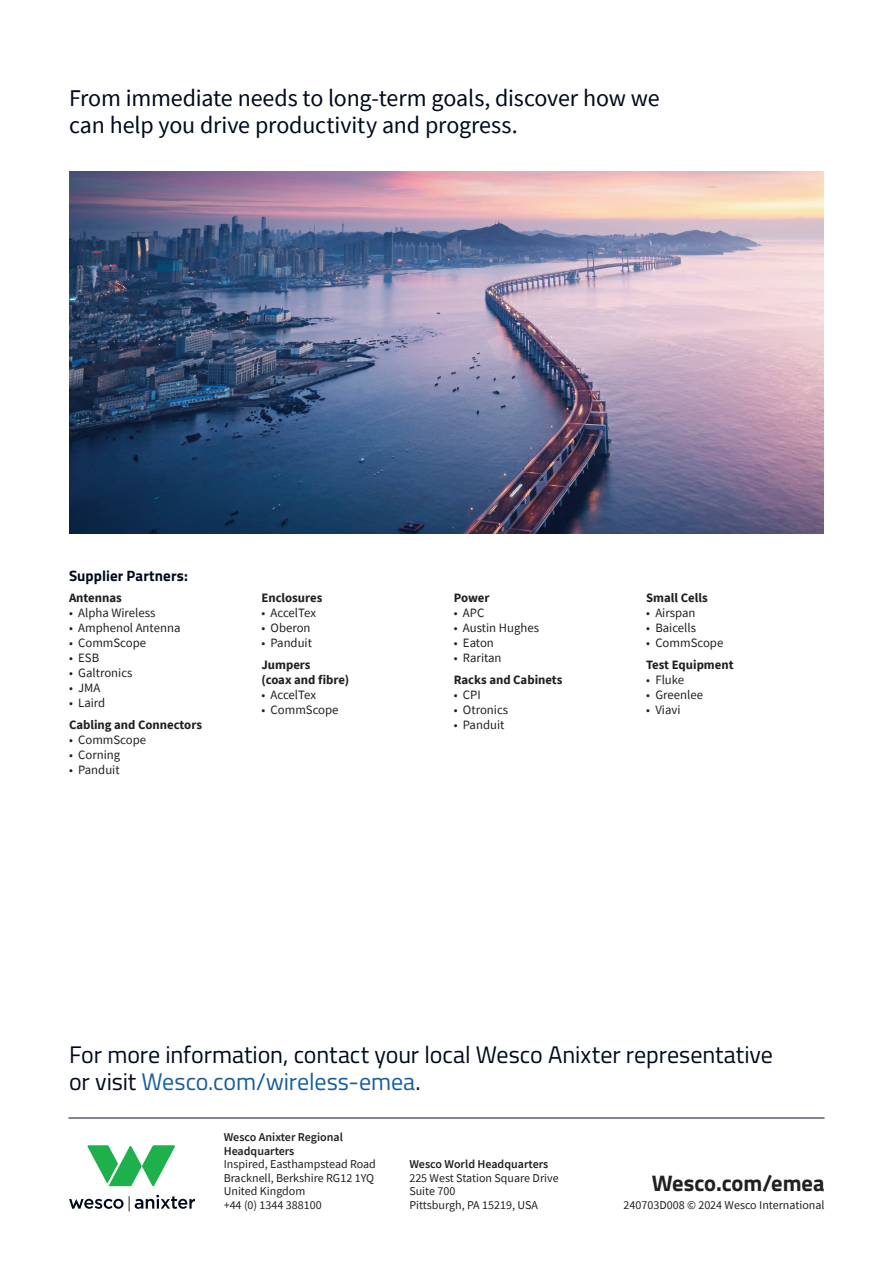
<style>
.page{position:relative;width:893px;height:1263px;background:#fff}
.page>*{position:absolute;margin:0;border:0;box-sizing:border-box;transform-origin:0 0}
.Call_to_Action_-_Titillium_Regular_16_18{font:24px/27px "Titillium Web";letter-spacing:-.005em;color:#000a1d}
.Subtitle_-_Source_Sans_Pro_Regular_16_18{font:24px/27px "Source Sans Pro";letter-spacing:-.005em;color:#000a1d}
.URL_-_Titillium_15_17{font:700 22.5px "Titillium Web";color:#231f20}
.Body_Heading_1___Titillium_Bold_10_12{font:700 15px "Titillium Web";letter-spacing:.005em;color:#000a1d}
.t1{font:12.75px "Source Sans Pro";color:#231f20}
.Supplier_Bullets_Subtitle_-_Source_Sans_{font:700 12.75px/15px "Source Sans Pro";color:#231f20}
.Copyright___Source_Sans_8_12{font:12px/13.5px "Source Sans Pro";color:#231f20}
.t2{font:600 12px/13.5px "Source Sans Pro";color:#231f20}
.s1{color:#175d9e}
</style>
<div class="page">
<hr style="left:68px;top:1118px;width:756px;height:1px;background:#000a1d">
<svg style="left:87px;top:1145px;width:88px;height:41px"></svg>
<svg style="left:69px;top:1195px;width:126px;height:16px"></svg>
<img style="left:69px;top:172px;width:755px;height:362px">
<p class="Subtitle_-_Source_Sans_Pro_Regular_16_18" style="left:69px;top:84px;width:592px">From immediate needs to long-term goals, discover how we can help you drive productivity and progress.</p>
<p class="Body_Heading_1___Titillium_Bold_10_12" style="left:69px;top:564px;width:120px">Supplier Partners:</p>
<p class="Supplier_Bullets_Subtitle_-_Source_Sans_" style="left:69px;top:590px;width:54px">Antennas</p>
<p class="t1" style="left:69px;top:604px;width:88px">• Alpha Wireless</p>
<p class="t1" style="left:69px;top:619px;width:113px">• Amphenol Antenna</p>
<p class="t1" style="left:69px;top:634px;width:79px">• CommScope</p>
<p class="t1" style="left:69px;top:649px;width:32px">• ESB</p>
<p class="t1" style="left:69px;top:664px;width:65px">• Galtronics</p>
<p class="t1" style="left:69px;top:679px;width:33px">• JMA</p>
<p class="t1" style="left:69px;top:694px;width:38px">• Laird</p>
<p class="Supplier_Bullets_Subtitle_-_Source_Sans_" style="left:69px;top:717px;width:134px">Cabling and Connectors</p>
<p class="t1" style="left:69px;top:731px;width:79px">• CommScope</p>
<p class="t1" style="left:69px;top:746px;width:53px">• Corning</p>
<p class="t1" style="left:69px;top:761px;width:52px">• Panduit</p>
<p class="Supplier_Bullets_Subtitle_-_Source_Sans_" style="left:261px;top:590px;width:62px">Enclosures</p>
<p class="t1" style="left:261px;top:604px;width:56px">• AccelTex</p>
<p class="t1" style="left:261px;top:619px;width:51px">• Oberon</p>
<p class="t1" style="left:261px;top:634px;width:52px">• Panduit</p>
<p class="Supplier_Bullets_Subtitle_-_Source_Sans_" style="left:261px;top:657px;width:89px">Jumpers<br>(coax and fibre)</p>
<p class="t1" style="left:261px;top:686px;width:56px">• AccelTex</p>
<p class="t1" style="left:261px;top:701px;width:79px">• CommScope</p>
<p class="Supplier_Bullets_Subtitle_-_Source_Sans_" style="left:454px;top:590px;width:37px">Power</p>
<p class="t1" style="left:454px;top:604px;width:32px">• APC</p>
<p class="t1" style="left:454px;top:619px;width:87px">• Austin Hughes</p>
<p class="t1" style="left:454px;top:634px;width:42px">• Eaton</p>
<p class="t1" style="left:454px;top:649px;width:49px">• Raritan</p>
<p class="Supplier_Bullets_Subtitle_-_Source_Sans_" style="left:454px;top:672px;width:110px">Racks and Cabinets</p>
<p class="t1" style="left:454px;top:686px;width:29px">• CPI</p>
<p class="t1" style="left:454px;top:701px;width:56px">• Otronics</p>
<p class="t1" style="left:454px;top:716px;width:52px">• Panduit</p>
<p class="Supplier_Bullets_Subtitle_-_Source_Sans_" style="left:646px;top:590px;width:63px">Small Cells</p>
<p class="t1" style="left:646px;top:604px;width:51px">• Airspan</p>
<p class="t1" style="left:646px;top:619px;width:51px">• Baicells</p>
<p class="t1" style="left:646px;top:634px;width:79px">• CommScope</p>
<p class="Supplier_Bullets_Subtitle_-_Source_Sans_" style="left:646px;top:657px;width:89px">Test Equipment</p>
<p class="t1" style="left:646px;top:671px;width:40px">• Fluke</p>
<p class="t1" style="left:646px;top:686px;width:58px">• Greenlee</p>
<p class="t1" style="left:646px;top:701px;width:36px">• Viavi</p>
<p class="Call_to_Action_-_Titillium_Regular_16_18" style="left:69px;top:1040px;width:705px">For more information, contact your local Wesco Anixter representative or visit <span class="s1">Wesco.com/wireless-emea</span>.</p>
<p class="t2" style="left:224px;top:1130px;width:121px">Wesco Anixter Regional<br>Headquarters</p>
<p class="Copyright___Source_Sans_8_12" style="left:224px;top:1157px;width:154px">Inspired, Easthampstead Road<br>Bracknell, Berkshire RG12 1YQ<br>United Kingdom<br>+44 (0) 1344 388100</p>
<p class="t2" style="left:409px;top:1157px;width:140px">Wesco World Headquarters</p>
<p class="Copyright___Source_Sans_8_12" style="left:409px;top:1171px;width:151px">225 West Station Square Drive<br>Suite 700<br>Pittsburgh, PA 15219, USA</p>
<p class="URL_-_Titillium_15_17" style="left:652px;top:1166px;width:174px">Wesco.com/emea</p>
<p class="Copyright___Source_Sans_8_12" style="left:624px;top:1198px;width:202px">240703D008 © 2024 Wesco International</p>
</div>
